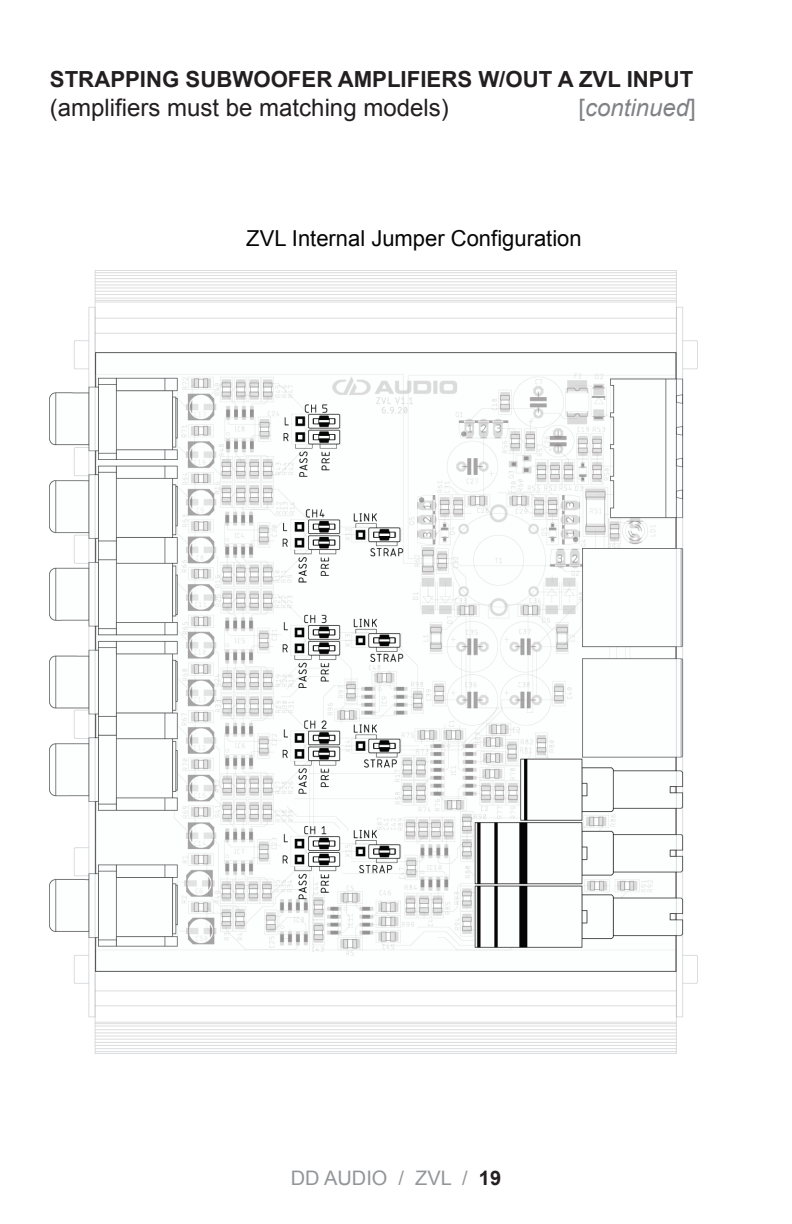
<style>
.page{position:relative;width:792px;height:1224px;background:#fff}
.page>*{position:absolute;margin:0;border:0;box-sizing:border-box;transform-origin:0 0}
.t1{font:24px "Arial";color:#231f20}
.t2{font:italic 24px "Arial";color:#808285}
.t3{font:700 22.2px "Arial";color:#231f20}
.t4{font:22px "Arial";color:#050505}
.t5{font:20px "Arial";color:#939598}
.s1{font-style:normal}
.s2{font-weight:700;color:#231f20}
</style>
<div class="page">
<img style="left:50px;top:271px;width:648px;height:782px">
<p class="t3" style="left:50px;top:64px;width:645px">STRAPPING SUBWOOFER AMPLIFIERS W/OUT A ZVL INPUT</p>
<p class="t1" style="left:50px;top:92px;width:400px">(amplifiers must be matching models)</p>
<p class="t2" style="left:579px;top:92px;width:119px"><span class="s1">[</span>continued<span class="s1">]</span></p>
<p class="t4" style="left:246px;top:224px;width:337px">ZVL Internal Jumper Configuration</p>
<p class="t5" style="left:291px;top:1165px;width:212px">DD AUDIO / ZVL / <span class="s2">19</span></p>
</div>
